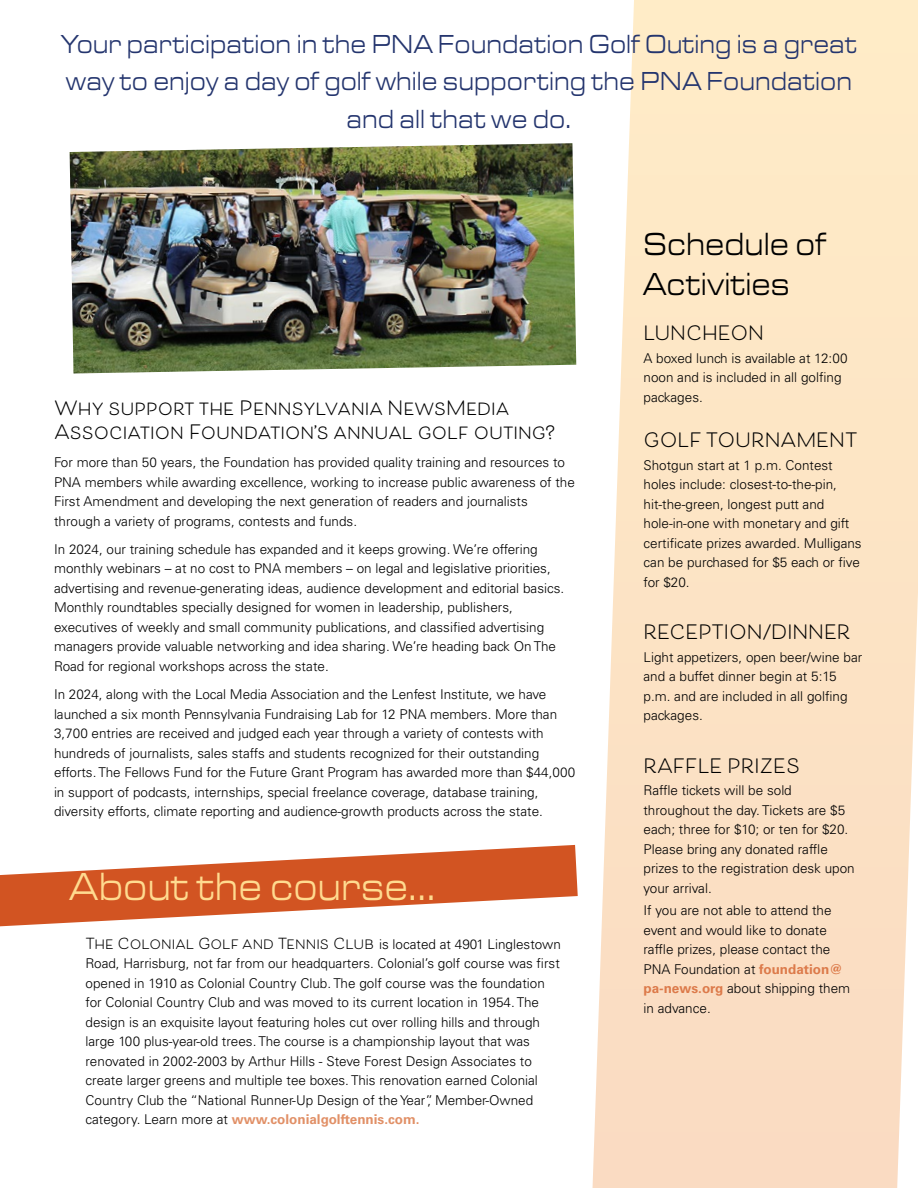
<style>
.page{position:relative;width:918px;height:1188px;background:#fff}
.page>*{position:absolute;margin:0;border:0;box-sizing:border-box;transform-origin:0 0}
.t1{font:40.5px "Eurostile Ext";color:#ffdb90;scale:.8 1}
.t2{font:33px/39.6px "Eurostile Ext";color:#000;scale:.8 1}
.t3{font:27px/37.5px "Eurostile Ext";color:#24356e;text-align:center;scale:.8 1}
.t4{font:700 19.5px/24px "Beloved Sans";color:#000}
.t5{font:700 15px "Beloved Sans";color:#000}
.t6{font:300 13.5px/19.5px "Univers LT Std";color:#000}
.s1{font-family:"Univers LT Std";font-weight:300;font-size:13.5px}
.s2{font-weight:700;color:#e19067}
.s3{font-weight:700;color:#dc7a4a}
</style>
<div class="page">
<svg style="left:592px;top:0;width:326px;height:1188px;background:#fce5c9"></svg>
<img style="left:70px;top:143px;width:506px;height:230px">
<svg style="left:0;top:845px;width:578px;height:81px;fill:#d25422"></svg>
<h3 class="t3" style="left:61px;top:23px;width:996px">Your participation in the PNA Foundation Golf Outing is a great way to enjoy a day of golf while supporting the PNA Foundation and all that we do.</h3>
<h3 class="t4" style="left:54px;top:396px;width:502px">Why support the Pennsylvania NewsMedia<br>Association Foundation’s annual golf outing?</h3>
<p class="t6" style="left:54px;top:453px;width:522px">For more than 50 years, the Foundation has provided quality training and resources to PNA members while awarding excellence, working to increase public awareness of the First Amendment and developing the next generation of readers and journalists through a variety of programs, contests and funds.</p>
<p class="t6" style="left:54px;top:539px;width:512px">In 2024, our training schedule has expanded and it keeps growing. We’re offering monthly webinars – at no cost to PNA members – on legal and legislative priorities, advertising and revenue-generating ideas, audience development and editorial basics.<br>Monthly roundtables specially designed for women in leadership, publishers, executives of weekly and small community publications, and classified advertising managers provide valuable networking and idea sharing. We’re heading back On The Road for regional workshops across the state.</p>
<p class="t6" style="left:54px;top:685px;width:523px">In 2024, along with the Local Media Association and the Lenfest Institute, we have launched a six month Pennsylvania Fundraising Lab for 12 PNA members. More than 3,700 entries are received and judged each year through a variety of contests with hundreds of journalists, sales staffs and students recognized for their outstanding efforts. The Fellows Fund for the Future Grant Program has awarded more than $44,000 in support of podcasts, internships, special freelance coverage, database training, diversity efforts, climate reporting and audience-growth products across the state.</p>
<h1 class="t1" style="left:70px;top:858px;width:459px">About the course...</h1>
<p class="t5" style="left:86px;top:935px;width:477px">The Colonial Golf and Tennis Club <span class="s1">is located at 4901 Linglestown</span></p>
<p class="t6" style="left:85px;top:954px;width:476px">Road, Harrisburg, not far from our headquarters. Colonial’s golf course was first opened in 1910 as Colonial Country Club. The golf course was the foundation for Colonial Country Club and was moved to its current location in 1954. The design is an exquisite layout featuring holes cut over rolling hills and through large 100 plus-year-old trees. The course is a championship layout that was renovated in 2002-2003 by Arthur Hills - Steve Forest Design Associates to create larger greens and multiple tee boxes. This renovation earned Colonial Country Club the “National Runner-Up Design of the Year”, Member-Owned category. Learn more at <span class="s2">www.colonialgolftennis.com.</span></p>
<h2 class="t2" style="left:644px;top:222px;width:229px">Schedule of<br>Activities</h2>
<h3 class="t4" style="left:644px;top:321px;width:122px">LUNCHEON</h3>
<p class="t6" style="left:644px;top:348px;width:206px">A boxed lunch is available at 12:00 noon and is included in all golfing packages.</p>
<h3 class="t4" style="left:644px;top:429px;width:215px">GOLF TOURNAMENT</h3>
<p class="t6" style="left:644px;top:455px;width:220px">Shotgun start at 1 p.m. Contest holes include: closest-to-the-pin, hit-the-green, longest putt and hole-in-one with monetary and gift certificate prizes awarded. Mulligans can be purchased for $5 each or five for $20.</p>
<h3 class="t4" style="left:644px;top:621px;width:208px">RECEPTION/DINNER</h3>
<p class="t6" style="left:644px;top:647px;width:220px">Light appetizers, open beer/wine bar and a buffet dinner begin at 5:15 p.m. and are included in all golfing packages.</p>
<h3 class="t4" style="left:644px;top:754px;width:158px">RAFFLE PRIZES</h3>
<p class="t6" style="left:644px;top:781px;width:213px">Raffle tickets will be sold throughout the day. Tickets are $5 each; three for $10; or ten for $20.<br>Please bring any donated raffle prizes to the registration desk upon your arrival.</p>
<p class="t6" style="left:644px;top:901px;width:208px">If you are not able to attend the event and would like to donate raffle prizes, please contact the<br>PNA Foundation at <span class="s3">foundation@ pa-news.org</span> about shipping them in advance.</p>
</div>
